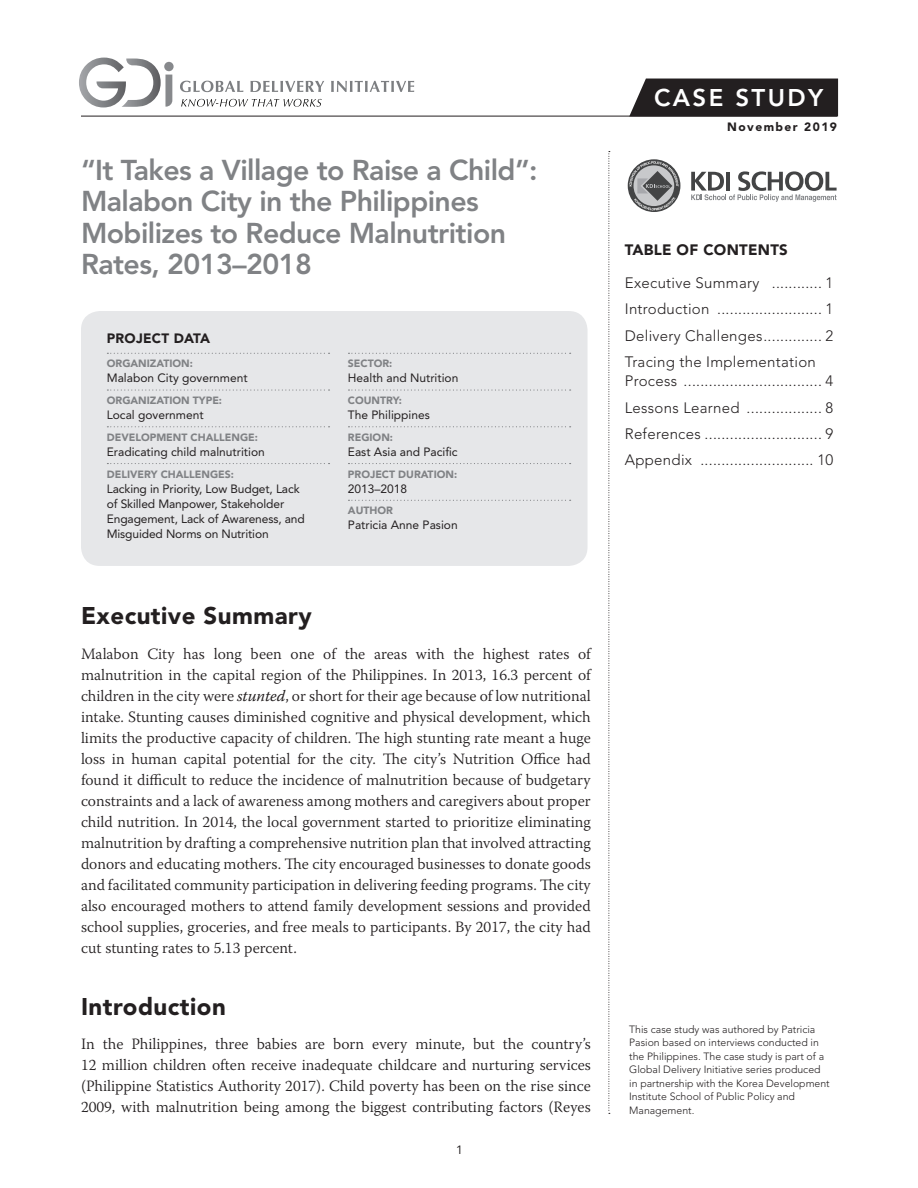
<style>
.page{position:relative;width:918px;height:1188px;background:#fff}
.page>*{position:absolute;margin:0;border:0;box-sizing:border-box;transform-origin:0 0}
.head_-_title{font:800 28.5px/31.2px "Avenir LT Std";letter-spacing:-.02em;color:#808285}
.A_Head_sect_title{font:900 24px "Avenir LT Std";letter-spacing:.02em;color:#231f20}
.B_Head_2{font:800 24px "Avenir LT Std";letter-spacing:.1em;color:#fff}
.Body_text-first_para{font:300 15.75px/21px "Warnock Pro";color:#231f20;text-align:justify}
.t1{font:300 15px/19.5px "Avenir LT Std";letter-spacing:.02em;color:#231f20}
.TOC_Title{font:900 15px "Avenir LT Std";letter-spacing:.02em;color:#231f20}
.Proj_Contact_TOC_tit{font:900 13.5px "Avenir LT Std";letter-spacing:.02em;color:#231f20}
.Project_Description{font:12px/15px "Avenir LT Std";color:#231f20}
.t2{font:900 12px "Avenir LT Std";letter-spacing:.12em;color:#231f20}
.t3{font:12px "Avenir LT Std";color:#231f20;scale:1.1 1}
.Acknowledgments{font:300 10.5px/13.5px "Avenir LT Std";color:#231f20}
.Poject_TITLE{font:900 10.5px "Avenir LT Std";color:#808285}
.s1{font-weight:400;font-style:italic}
</style>
<div class="page">
<div style="left:81px;top:311px;width:507px;height:255px;background:#e6e7e9;border-radius:19px"></div>
<svg style="left:107px;top:353px;width:223px;height:1px"></svg>
<svg style="left:107px;top:389px;width:223px;height:2px"></svg>
<svg style="left:107px;top:426px;width:223px;height:1px"></svg>
<svg style="left:107px;top:463px;width:223px;height:1px"></svg>
<svg style="left:348px;top:353px;width:223px;height:1px"></svg>
<svg style="left:348px;top:389px;width:223px;height:2px"></svg>
<svg style="left:348px;top:426px;width:223px;height:1px"></svg>
<svg style="left:348px;top:463px;width:223px;height:1px"></svg>
<svg style="left:348px;top:500px;width:223px;height:1px"></svg>
<svg style="left:609px;top:151px;width:1px;height:963px"></svg>
<div style="left:629px;top:79px;width:209px;height:37px;background:#231f20"></div>
<hr style="left:81px;top:116px;width:756px;height:1px;background:#231f20">
<svg style="left:181px;top:99px;width:141px;height:8px"></svg>
<svg style="left:180px;top:81px;width:63px;height:11px"></svg>
<svg style="left:250px;top:81px;width:74px;height:11px"></svg>
<svg style="left:331px;top:81px;width:83px;height:11px"></svg>
<svg style="left:79px;top:58px;width:95px;height:49px"></svg>
<svg style="left:628px;top:159px;width:52px;height:53px"></svg>
<svg style="left:629px;top:161px;width:49px;height:49px;background:#969798"></svg>
<svg style="left:691px;top:171px;width:146px;height:31px"></svg>
<p class="head_-_title" style="left:81px;top:155px;width:458px">“It Takes a Village to Raise a Child”:<br>Malabon City in the Philippines<br>Mobilizes to Reduce Malnutrition<br>Rates, 2013–2018</p>
<p class="Proj_Contact_TOC_tit" style="left:107px;top:330px;width:105px">PROJECT DATA</p>
<p class="Poject_TITLE" style="left:107px;top:357px;width:88px">ORGANIZATION:</p>
<p class="Project_Description" style="left:107px;top:371px;width:142px">Malabon City government</p>
<p class="Poject_TITLE" style="left:107px;top:394px;width:117px">ORGANIZATION TYPE:</p>
<p class="Project_Description" style="left:107px;top:408px;width:98px">Local government</p>
<p class="Poject_TITLE" style="left:107px;top:431px;width:153px">DEVELOPMENT CHALLENGE:</p>
<p class="Project_Description" style="left:107px;top:444px;width:160px">Eradicating child malnutrition</p>
<p class="Poject_TITLE" style="left:107px;top:468px;width:129px">DELIVERY CHALLENGES:</p>
<p class="Project_Description" style="left:107px;top:481px;width:199px">Lacking in Priority, Low Budget, Lack of Skilled Manpower, Stakeholder Engagement, Lack of Awareness, and Misguided Norms on Nutrition</p>
<p class="Poject_TITLE" style="left:348px;top:357px;width:46px">SECTOR:</p>
<p class="Project_Description" style="left:348px;top:371px;width:112px">Health and Nutrition</p>
<p class="Poject_TITLE" style="left:348px;top:394px;width:55px">COUNTRY:</p>
<p class="Project_Description" style="left:348px;top:408px;width:83px">The Philippines</p>
<p class="Poject_TITLE" style="left:348px;top:431px;width:47px">REGION:</p>
<p class="Project_Description" style="left:348px;top:444px;width:111px">East Asia and Pacific</p>
<p class="Poject_TITLE" style="left:348px;top:468px;width:111px">PROJECT DURATION:</p>
<p class="Project_Description" style="left:348px;top:481px;width:61px">2013–2018</p>
<p class="Poject_TITLE" style="left:348px;top:504px;width:47px">AUTHOR</p>
<p class="Project_Description" style="left:348px;top:518px;width:111px">Patricia Anne Pasion</p>
<p class="A_Head_sect_title" style="left:81px;top:601px;width:232px">Executive Summary</p>
<p class="Body_text-first_para" style="left:81px;top:643px;width:511px">Malabon City has long been one of the areas with the highest rates of malnutrition in the capital region of the Philippines. In 2013, 16.3 percent of children in the city were <span class="s1">stunted</span>, or short for their age because of low nutritional intake. Stunting causes diminished cognitive and physical development, which limits the productive capacity of children. The high stunting rate meant a huge loss in human capital potential for the city. The city’s Nutrition Office had found it difficult to reduce the incidence of malnutrition because of budgetary constraints and a lack of awareness among mothers and caregivers about proper child nutrition. In 2014, the local government started to prioritize eliminating malnutrition by drafting a comprehensive nutrition plan that involved attracting donors and educating mothers. The city encouraged businesses to donate goods and facilitated community participation in delivering feeding programs. The city also encouraged mothers to attend family development sessions and provided school supplies, groceries, and free meals to participants. By 2017, the city had cut stunting rates to 5.13 percent.</p>
<p class="A_Head_sect_title" style="left:81px;top:992px;width:146px">Introduction</p>
<p class="Body_text-first_para" style="left:81px;top:1033px;width:511px">In the Philippines, three babies are born every minute, but the country’s 12 million children often receive inadequate childcare and nurturing services (Philippine Statistics Authority 2017). Child poverty has been on the rise since 2009, with malnutrition being among the biggest contributing factors (Reyes</p>
<p class="t3" style="left:456px;top:1143px;width:8px">1</p>
<p class="B_Head_2" style="left:654px;top:83px;width:171px">CASE STUDY</p>
<p class="t2" style="left:727px;top:120px;width:111px">November 2019</p>
<p class="TOC_Title" style="left:625px;top:241px;width:165px">TABLE OF CONTENTS</p>
<p class="t1" style="left:625px;top:273px;width:210px">Executive Summary ............ 1</p>
<p class="t1" style="left:625px;top:300px;width:210px">Introduction ......................... 1</p>
<p class="t1" style="left:625px;top:326px;width:210px">Delivery Challenges.............. 2</p>
<p class="t1" style="left:625px;top:352px;width:210px">Tracing the Implementation<br>Process ................................. 4</p>
<p class="t1" style="left:625px;top:398px;width:210px">Lessons Learned .................. 8</p>
<p class="t1" style="left:625px;top:424px;width:210px">References ............................ 9</p>
<p class="t1" style="left:625px;top:450px;width:210px">Appendix ........................... 10</p>
<p class="Acknowledgments" style="left:629px;top:1022px;width:202px">This case study was authored by Patricia Pasion based on interviews conducted in the Philippines. The case study is part of a Global Delivery Initiative series produced in partnership with the Korea Development Institute School of Public Policy and Management.</p>
</div>
